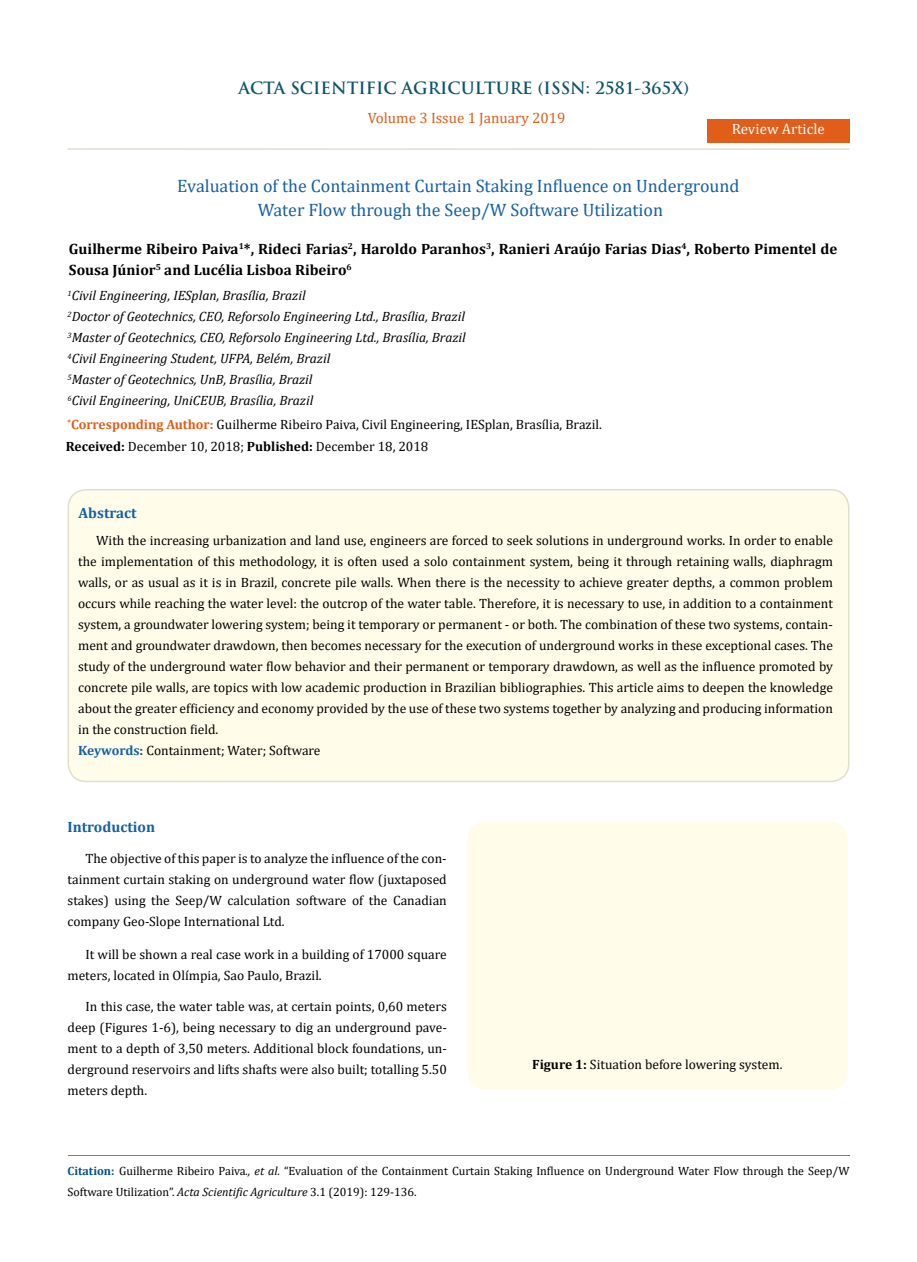
<style>
.page{position:relative;width:917px;height:1262px;background:#fff}
.page>*{position:absolute;margin:0;border:0;box-sizing:border-box;transform-origin:0 0}
.t1{font:18px/24px "Cambria";color:#1560a6;text-align:center}
.t2{font:700 16.5px "Trajan Pro";color:#0e546a}
.t3{font:700 15px/21px "Cambria";color:#000}
.t4{font:15px "Cambria";color:#e05d1a}
.t5{font:700 15px "Cambria";color:#1560a6}
.t6{font:15px "Cambria";color:#fff}
.t7{font:13.5px/21px "Cambria";color:#000;text-align:justify}
.t8{font:italic 13.5px/21px "Cambria";color:#000}
.t9{font:12px/21px "Cambria";color:#000}
.s1{font-weight:700;color:#e05d1a}
.s2{font-weight:700}
.s3{font-weight:700;color:#1560a6}
.s4{font-weight:700;color:#0e546a}
.s5{font-weight:700;color:#035089}
.s6{font-style:italic}
</style>
<div class="page">
<div style="left:707px;top:119px;width:142px;height:23px;background:#e05d1a"></div>
<div style="left:68px;top:490px;width:780px;height:291px;background:#fffde9;border-radius:18px"></div>
<div style="left:68px;top:489px;width:781px;height:293px;border:2px solid #e0dfcd;border-radius:18px"></div>
<div style="left:467px;top:821px;width:381px;height:268px;background:#fffde9;border-radius:18px"></div>
<hr style="left:68px;top:1155px;width:781px;height:1px;background:#e05d1a">
<hr style="left:67px;top:148px;width:782px;height:2px;background:#e0dfcd">
<p class="t2" style="left:238px;top:77px;width:452px">ACTA SCIENTIFIC AGRICULTURE (ISSN: 2581-365X)</p>
<p class="t4" style="left:368px;top:109px;width:199px">Volume 3 Issue 1 January 2019</p>
<p class="t6" style="left:731px;top:120px;width:94px">Review Article</p>
<h1 class="t1" style="left:177px;top:174px;width:564px">Evaluation of the Containment Curtain Staking Influence on Underground<br>Water Flow through the Seep/W Software Utilization</h1>
<p class="t3" style="left:69px;top:238px;width:769px">Guilherme Ribeiro Paiva<sup>1</sup>*, Rideci Farias<sup>2</sup>, Haroldo Paranhos<sup>3</sup>, Ranieri Araújo Farias Dias<sup>4</sup>, Roberto Pimentel de<br>Sousa Júnior<sup>5</sup> and Lucélia Lisboa Ribeiro<sup>6</sup></p>
<p class="t8" style="left:68px;top:284px;width:400px"><sup>1</sup>Civil Engineering, IESplan, Brasília, Brazil<br><sup>2</sup>Doctor of Geotechnics, CEO, Reforsolo Engineering Ltd., Brasília, Brazil <sup>3</sup>Master of Geotechnics, CEO, Reforsolo Engineering Ltd., Brasília, Brazil <sup>4</sup>Civil Engineering Student, UFPA, Belém, Brazil<br><sup>5</sup>Master of Geotechnics, UnB, Brasília, Brazil<br><sup>6</sup>Civil Engineering, UniCEUB, Brasília, Brazil</p>
<p class="t7" style="left:67px;top:414px;width:536px"><sup>*</sup><span class="s1">Corresponding Author:</span> Guilherme Ribeiro Paiva, Civil Engineering, IESplan, Brasília, Brazil.</p>
<p class="t7" style="left:66px;top:436px;width:364px"><span class="s2">Received:</span> December 10, 2018; <span class="s2">Published:</span> December 18, 2018</p>
<p class="t5" style="left:79px;top:502px;width:60px">Abstract</p>
<p class="t7" style="left:78px;top:529px;width:756px;text-indent:18px">With the increasing urbanization and land use, engineers are forced to seek solutions in underground works. In order to enable the implementation of this methodology, it is often used a solo containment system, being it through retaining walls, diaphragm walls, or as usual as it is in Brazil, concrete pile walls. When there is the necessity to achieve greater depths, a common problem occurs while reaching the water level: the outcrop of the water table. Therefore, it is necessary to use, in addition to a containment system, a groundwater lowering system; being it temporary or permanent - or both. The combination of these two systems, contain&shy;ment and groundwater drawdown, then becomes necessary for the execution of underground works in these exceptional cases. The study of the underground water flow behavior and their permanent or temporary drawdown, as well as the influence promoted by concrete pile walls, are topics with low academic production in Brazilian bibliographies. This article aims to deepen the knowledge about the greater efficiency and economy provided by the use of these two systems together by analyzing and producing information in the construction field.</p>
<p class="t7" style="left:78px;top:740px;width:244px"><span class="s3">Keywords</span><span class="s4">:</span> Containment; Water; Software</p>
<p class="t5" style="left:67px;top:816px;width:89px">Introduction</p>
<p class="t7" style="left:67px;top:847px;width:381px;text-indent:18px">The objective of this paper is to analyze the influence of the con&shy;tainment curtain staking on underground water flow (juxtaposed stakes) using the Seep/W calculation software of the Canadian company Geo-Slope International Ltd.</p>
<p class="t7" style="left:67px;top:944px;width:381px;text-indent:18px">It will be shown a real case work in a building of 17000 square meters, located in Olímpia, Sao Paulo, Brazil.</p>
<p class="t7" style="left:68px;top:995px;width:381px;text-indent:18px">In this case, the water table was, at certain points, 0,60 meters deep (Figures 1-6), being necessary to dig an underground pave&shy;ment to a depth of 3,50 meters. Additional block foundations, un&shy;derground reservoirs and lifts shafts were also built; totalling 5.50 meters depth.</p>
<p class="t7" style="left:532px;top:1053px;width:252px"><span class="s2">Figure 1:</span> Situation before lowering system.</p>
<p class="t9" style="left:68px;top:1160px;width:783px"><span class="s5">Citation:</span> Guilherme Ribeiro Paiva<span class="s6">., et al.</span> “Evaluation of the Containment Curtain Staking Influence on Underground Water Flow through the Seep/W<br>Software Utilization”. <span class="s6">Acta Scientific Agriculture</span> 3.1 (2019): 129-136.</p>
</div>
